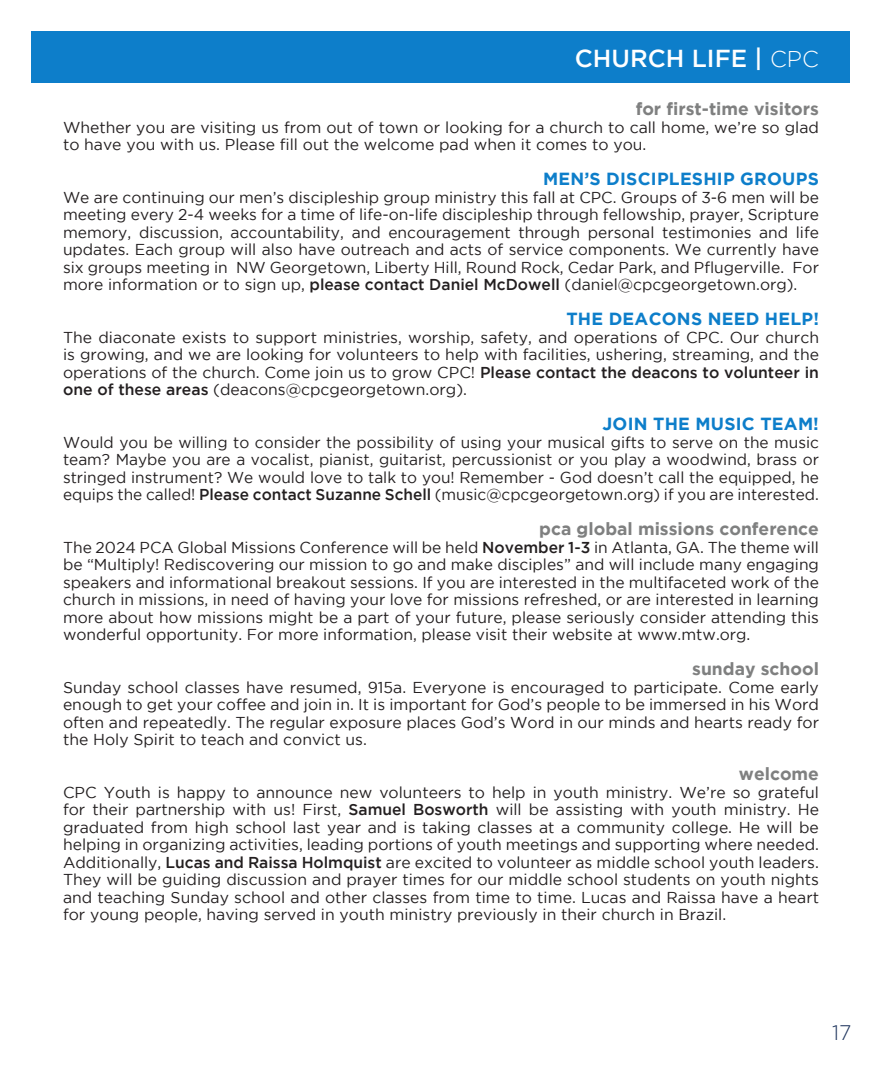
<style>
.page{position:relative;width:882px;height:1071px;background:#fff}
.page>*{position:absolute;margin:0;border:0;box-sizing:border-box;transform-origin:0 0}
.t1{font:500 24.5px "Gotham";color:#fff}
.t2{font:300 21px "Gotham";color:#1e345d}
.t3{font:700 17.5px "Gotham";color:#7f8080}
.t4{font:700 17.5px "Gotham";letter-spacing:.015em;color:#0d7eca}
.t5{font:15.75px/17.5px "Gotham";color:#231f20;text-align:justify}
.s1{font-weight:300;font-size:22.75px}
.s2{font-weight:500}
</style>
<div class="page">
<div style="left:32px;top:32px;width:818px;height:51px;background:#0d7eca"></div>
<p class="t1" style="left:575px;top:44px;width:246px">CHURCH LIFE | <span class="s1">CPC</span></p>
<p class="t3" style="left:636px;top:99px;width:185px">for first-time visitors</p>
<p class="t5" style="left:63px;top:118px;width:758px">Whether you are visiting us from out of town or looking for a church to call home, we’re so glad to have you with us. Please fill out the welcome pad when it comes to you.</p>
<p class="t4" style="left:543px;top:169px;width:277px">MEN’S DISCIPLESHIP GROUPS</p>
<p class="t5" style="left:63px;top:188px;width:758px">We are continuing our men’s discipleship group ministry this fall at CPC. Groups of 3-6 men will be meeting every 2-4 weeks for a time of life-on-life discipleship through fellowship, prayer, Scripture memory, discussion, accountability, and encouragement through personal testimonies and life updates. Each group will also have outreach and acts of service components. We currently have six groups meeting in NW Georgetown, Liberty Hill, Round Rock, Cedar Park, and Pflugerville. For more information or to sign up, <span class="s2">please contact Daniel McDowell</span> (daniel@cpcgeorgetown.org).</p>
<p class="t4" style="left:566px;top:309px;width:254px">THE DEACONS NEED HELP!</p>
<p class="t5" style="left:63px;top:328px;width:758px">The diaconate exists to support ministries, worship, safety, and operations of CPC. Our church is growing, and we are looking for volunteers to help with facilities, ushering, streaming, and the operations of the church. Come join us to grow CPC! <span class="s2">Please contact the deacons to volunteer in one of these areas</span> (deacons@cpcgeorgetown.org).</p>
<p class="t4" style="left:602px;top:414px;width:218px">JOIN THE MUSIC TEAM!</p>
<p class="t5" style="left:63px;top:433px;width:758px">Would you be willing to consider the possibility of using your musical gifts to serve on the music team? Maybe you are a vocalist, pianist, guitarist, percussionist or you play a woodwind, brass or stringed instrument? We would love to talk to you! Remember - God doesn’t call the equipped, he equips the called! <span class="s2">Please contact Suzanne Schell</span> (music@cpcgeorgetown.org) if you are interested.</p>
<p class="t3" style="left:539px;top:519px;width:281px">pca global missions conference</p>
<p class="t5" style="left:63px;top:538px;width:758px">The 2024 PCA Global Missions Conference will be held <span class="s2">November 1-3</span> in Atlanta, GA. The theme will be “Multiply! Rediscovering our mission to go and make disciples” and will include many engaging speakers and informational breakout sessions. If you are interested in the multifaceted work of the church in missions, in need of having your love for missions refreshed, or are interested in learning more about how missions might be a part of your future, please seriously consider attending this wonderful opportunity. For more information, please visit their website at www.mtw.org.</p>
<p class="t3" style="left:692px;top:659px;width:128px">sunday school</p>
<p class="t5" style="left:63px;top:678px;width:758px">Sunday school classes have resumed, 915a. Everyone is encouraged to participate. Come early enough to get your coffee and join in. It is important for God’s people to be immersed in his Word often and repeatedly. The regular exposure places God’s Word in our minds and hearts ready for the Holy Spirit to teach and convict us.</p>
<p class="t3" style="left:739px;top:764px;width:82px">welcome</p>
<p class="t5" style="left:63px;top:783px;width:758px">CPC Youth is happy to announce new volunteers to help in youth ministry. We’re so grateful for their partnership with us! First, <span class="s2">Samuel Bosworth</span> will be assisting with youth ministry. He graduated from high school last year and is taking classes at a community college. He will be helping in organizing activities, leading portions of youth meetings and supporting where needed.<br>Additionally, <span class="s2">Lucas and Raissa Holmquist</span> are excited to volunteer as middle school youth leaders.<br>They will be guiding discussion and prayer times for our middle school students on youth nights and teaching Sunday school and other classes from time to time. Lucas and Raissa have a heart for young people, having served in youth ministry previously in their church in Brazil.</p>
<p class="t2" style="left:832px;top:1021px;width:21px">17</p>
</div>
